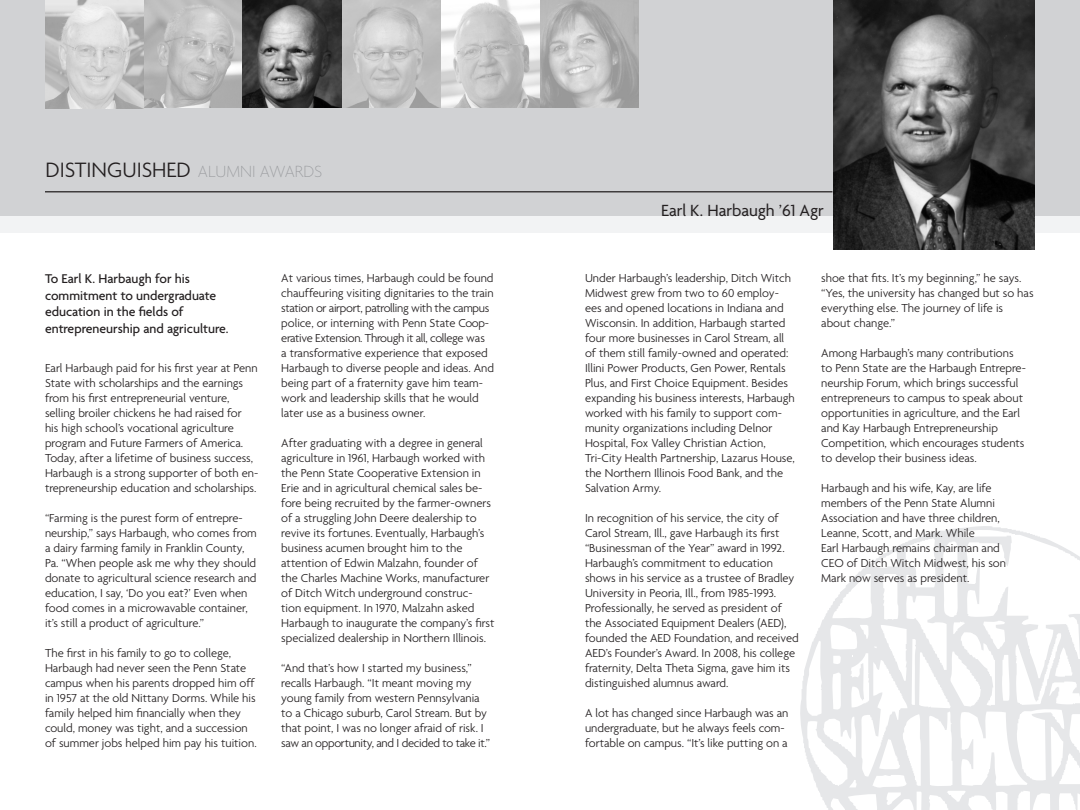
<style>
.page{position:relative;width:1080px;height:810px;background:#fff}
.page>*{position:absolute;margin:0;border:0;box-sizing:border-box;transform-origin:0 0}
.t1{font:300 22.5px "Agenda";color:#231f20}
.t2{font:17.5px "Agenda";color:#231f20}
.t3{font:500 13.75px/16.5px "Agenda";color:#231f20}
.t4{font:300 12.5px/15px "Agenda";color:#231f20}
.s1{font-weight:100;font-size:17.5px;color:#939598}
</style>
<div class="page">
<svg style="left:800px;top:526px;width:207px;height:222px"></svg>
<svg style="left:805px;top:529px;width:275px;height:281px"></svg>
<div style="left:0;top:216px;width:1080px;height:16px;background:#f2f3f4"></div>
<div style="left:0;top:0;width:1080px;height:216px;background:#d1d2d4"></div>
<img style="left:833px;top:0;width:201px;height:250px">
<hr style="left:45px;top:191px;width:787px;height:1px;background:#231f20">
<img style="left:45px;top:0;width:99px;height:108px">
<svg style="left:144px;top:0;width:99px;height:108px;fill:#bebebe"></svg>
<svg style="left:243px;top:0;width:99px;height:108px;background:#5c5c5c"></svg>
<svg style="left:342px;top:0;width:99px;height:108px;fill:#c3c3c3"></svg>
<svg style="left:441px;top:0;width:99px;height:108px"></svg>
<svg style="left:540px;top:0;width:99px;height:108px"></svg>
<p class="t1" style="left:46px;top:157px;width:278px">DISTINGUISHED <span class="s1">ALUMNI AWARDS</span></p>
<p class="t3" style="left:45px;top:270px;width:185px">To Earl K. Harbaugh for his commitment to undergraduate education in the fields of entrepreneurship and agriculture.</p>
<p class="t4" style="left:45px;top:360px;width:215px">Earl Harbaugh paid for his first year at Penn State with scholarships and the earnings from his first entrepreneurial venture, selling broiler chickens he had raised for<br>his high school’s vocational agriculture program and Future Farmers of America.<br>Today, after a lifetime of business success, Harbaugh is a strong supporter of both en&shy;trepreneurship education and scholarships.</p>
<p class="t4" style="left:45px;top:510px;width:213px">“Farming is the purest form of entrepre&shy;neurship,” says Harbaugh, who comes from a dairy farming family in Franklin County, Pa. “When people ask me why they should donate to agricultural science research and education, I say, ‘Do you eat?’ Even when food comes in a microwavable container, it’s still a product of agriculture.”</p>
<p class="t4" style="left:45px;top:645px;width:213px">The first in his family to go to college, Harbaugh had never seen the Penn State campus when his parents dropped him off in 1957 at the old Nittany Dorms. While his family helped him financially when they could, money was tight, and a succession of summer jobs helped him pay his tuition.</p>
<p class="t4" style="left:281px;top:271px;width:214px">At various times, Harbaugh could be found chauffeuring visiting dignitaries to the train station or airport, patrolling with the campus police, or interning with Penn State Coop&shy;erative Extension. Through it all, college was<br>a transformative experience that exposed Harbaugh to diverse people and ideas. And being part of a fraternity gave him team&shy;work and leadership skills that he would later use as a business owner.</p>
<p class="t4" style="left:281px;top:436px;width:215px">After graduating with a degree in general agriculture in 1961, Harbaugh worked with the Penn State Cooperative Extension in Erie and in agricultural chemical sales be&shy;fore being recruited by the farmer-owners of a struggling John Deere dealership to revive its fortunes. Eventually, Harbaugh’s business acumen brought him to the attention of Edwin Malzahn, founder of the Charles Machine Works, manufacturer of Ditch Witch underground construc&shy;tion equipment. In 1970, Malzahn asked Harbaugh to inaugurate the company’s first specialized dealership in Northern Illinois.</p>
<p class="t4" style="left:281px;top:661px;width:210px">“And that’s how I started my business,” recalls Harbaugh. “It meant moving my young family from western Pennsylvania to a Chicago suburb, Carol Stream. But by that point, I was no longer afraid of risk. I saw an opportunity, and I decided to take it.”</p>
<p class="t2" style="left:661px;top:200px;width:164px">Earl K. Harbaugh ’61 Agr</p>
<p class="t4" style="left:585px;top:271px;width:211px">Under Harbaugh’s leadership, Ditch Witch Midwest grew from two to 60 employ&shy;ees and opened locations in Indiana and Wisconsin. In addition, Harbaugh started four more businesses in Carol Stream, all of them still family-owned and operated:<br>Illini Power Products, Gen Power, Rentals Plus, and First Choice Equipment. Besides expanding his business interests, Harbaugh worked with his family to support com&shy;munity organizations including Delnor Hospital, Fox Valley Christian Action, Tri-City Health Partnership, Lazarus House, the Northern Illinois Food Bank, and the Salvation Army.</p>
<p class="t4" style="left:585px;top:511px;width:215px">In recognition of his service, the city of Carol Stream, Ill., gave Harbaugh its first “Businessman of the Year” award in 1992.<br>Harbaugh’s commitment to education shows in his service as a trustee of Bradley University in Peoria, Ill., from 1985-1993.<br>Professionally, he served as president of the Associated Equipment Dealers (AED), founded the AED Foundation, and received AED’s Founder’s Award. In 2008, his college fraternity, Delta Theta Sigma, gave him its distinguished alumnus award.</p>
<p class="t4" style="left:585px;top:706px;width:205px">A lot has changed since Harbaugh was an undergraduate, but he always feels com&shy;fortable on campus. “It’s like putting on a</p>
<p class="t4" style="left:821px;top:271px;width:214px">shoe that fits. It’s my beginning,” he says. “Yes, the university has changed but so has everything else. The journey of life is about change.”</p>
<p class="t4" style="left:821px;top:346px;width:206px">Among Harbaugh’s many contributions to Penn State are the Harbaugh Entrepre&shy;neurship Forum, which brings successful entrepreneurs to campus to speak about opportunities in agriculture, and the Earl and Kay Harbaugh Entrepreneurship Competition, which encourages students to develop their business ideas.</p>
<p class="t4" style="left:821px;top:481px;width:186px">Harbaugh and his wife, Kay, are life members of the Penn State Alumni Association and have three children, Leanne, Scott, and Mark. While<br>Earl Harbaugh remains chairman and CEO of Ditch Witch Midwest, his son Mark now serves as president.</p>
</div>
